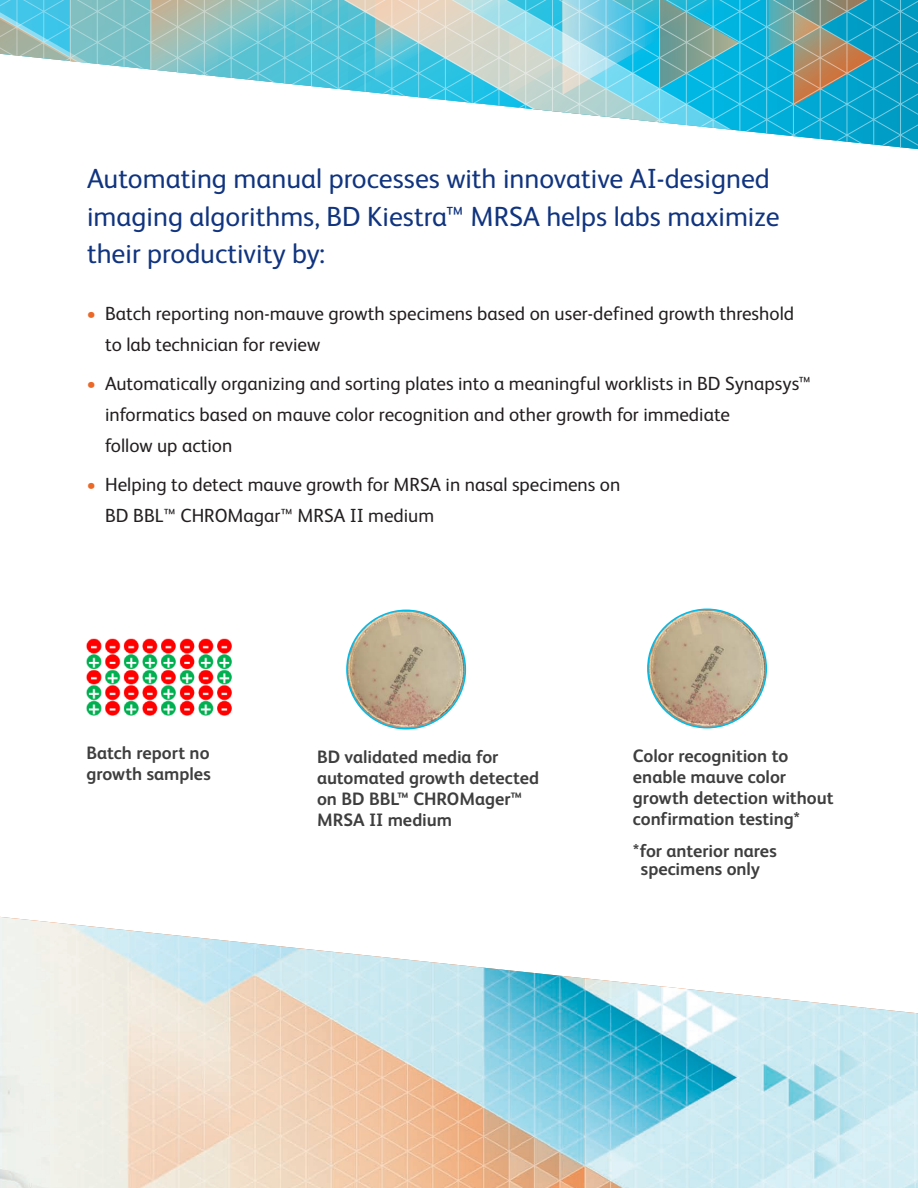
<style>
.page{position:relative;width:918px;height:1188px;background:#fff}
.page>*{position:absolute;margin:0;border:0;box-sizing:border-box;transform-origin:0 0}
.Pull_out_orange{font:27.75px/37.3px "FS Albert Pro";color:#10347f}
.Body_bullet{font:19.05px/31.2px "FS Albert Pro";color:#231f20}
.t1{font:700 18px/21px "FS Albert Pro";letter-spacing:-.005em;color:#3e3e3f}
.s1{color:#eb6826}
</style>
<div class="page">
<img style="left:0;top:917px;width:918px;height:271px">
<svg style="left:0;top:0;width:885px;height:146px"></svg>
<svg style="left:151px;top:0;width:767px;height:119px;background:#7cc6d2"></svg>
<img style="left:0;top:919px;width:144px;height:269px">
<img style="left:86px;top:638px;width:146px;height:78px">
<img style="left:347px;top:610px;width:118px;height:119px;border-radius:59px">
<div style="left:346px;top:610px;width:120px;height:119px;border:2px solid #02bce8;border-radius:50%"></div>
<img style="left:648px;top:609px;width:118px;height:119px;border-radius:59px">
<div style="left:647px;top:609px;width:120px;height:119px;border:2px solid #02bce8;border-radius:50%"></div>
<p class="Pull_out_orange" style="left:87px;top:158px;width:694px">Automating manual processes with innovative AI-designed imaging algorithms, BD Kiestra™ MRSA helps labs maximize their productivity by:</p>
<p class="Body_bullet" style="left:105px;top:296px;width:691px;text-indent:-19px"><span class="s1">•</span> Batch reporting non-mauve growth specimens based on user-defined growth threshold to lab technician for review</p>
<p class="Body_bullet" style="left:105px;top:366px;width:708px;text-indent:-19px"><span class="s1">•</span> Automatically organizing and sorting plates into a meaningful worklists in BD Synapsys™ informatics based on mauve color recognition and other growth for immediate<br>follow up action</p>
<p class="Body_bullet" style="left:105px;top:468px;width:517px;text-indent:-19px"><span class="s1">•</span> Helping to detect mauve growth for MRSA in nasal specimens on<br>BD BBL™ CHROMagar™ MRSA II medium</p>
<p class="t1" style="left:86px;top:741px;width:126px">Batch report no growth samples</p>
<p class="t1" style="left:317px;top:745px;width:224px">BD validated media for automated growth detected on BD BBL™ CHROMager™<br>MRSA II medium</p>
<p class="t1" style="left:633px;top:744px;width:202px">Color recognition to enable mauve color growth detection without confirmation testing*</p>
<p class="t1" style="left:633px;top:841px;width:145px;line-height:18px;text-align:center">*for anterior nares specimens only</p>
</div>
